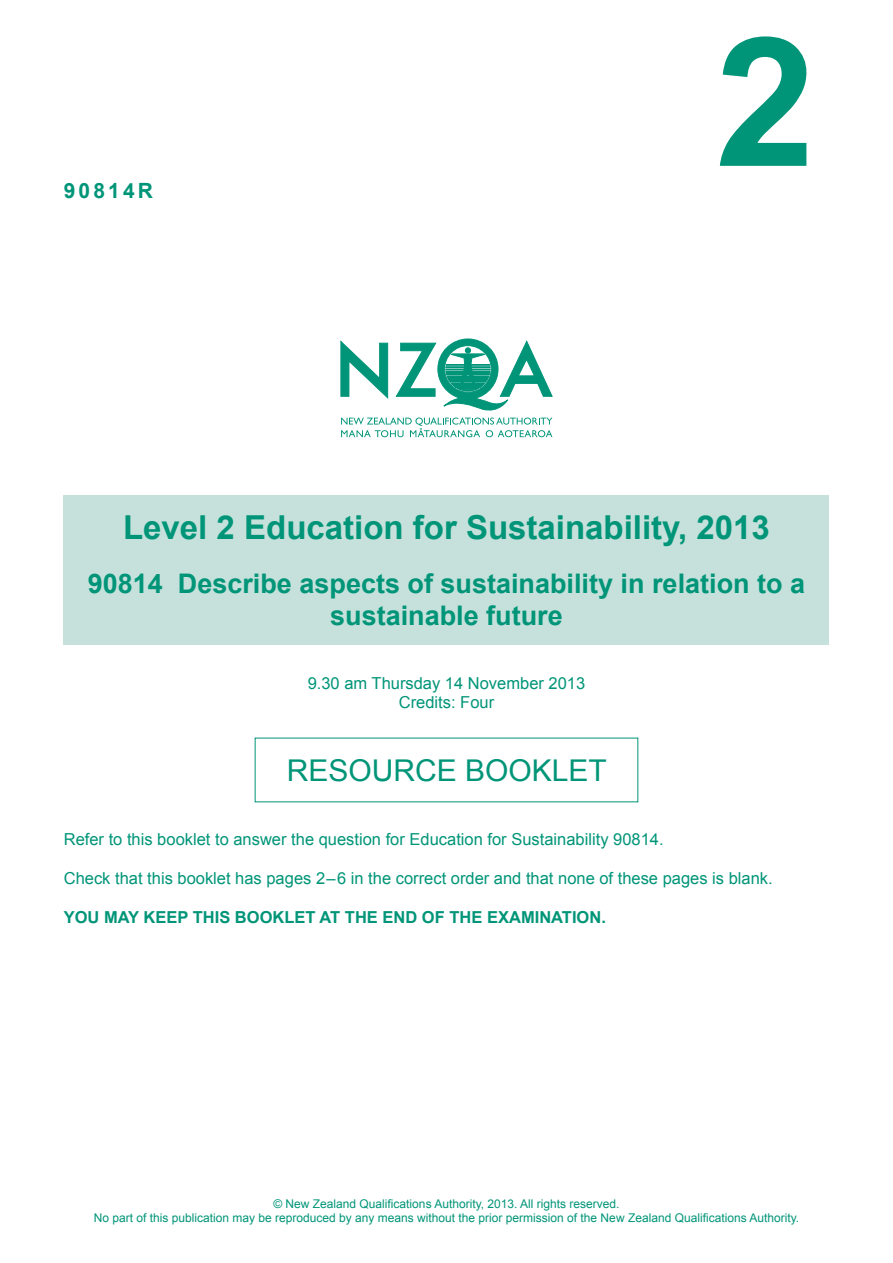
<style>
.page{position:relative;width:893px;height:1263px;background:#fff}
.page>*{position:absolute;margin:0;border:0;box-sizing:border-box;transform-origin:0 0}
.Level_ID__top_right{font:700 180px "Arial";color:#009578}
.t1{font:700 33px "Arial";color:#009578}
.t2{font:30px "Arial";color:#009578}
.t3{font:700 27px/32.4px "Arial";color:#009578;text-align:center}
.Standard_number{font:700 21px "Arial";letter-spacing:.15em;color:#009578}
.Instructions{font:16.5px "Arial";color:#009578}
.Instructions-2{font:700 16.5px "Arial";color:#009578}
.Exam_date___Credits{font:16.5px/19.8px "Arial";color:#009578;text-align:center}
.Copyright_notice{font:12px "Arial";color:#009578}
</style>
<div class="page">
<svg style="left:341px;top:339px;width:212px;height:98px"></svg>
<div style="left:64px;top:495px;width:765px;height:150px;background:#c6e1db"></div>
<p class="Standard_number" style="left:64px;top:177px;width:91px">90814R</p>
<p class="Level_ID__top_right" style="left:715px;top:-17px;width:102px">2</p>
<p class="t1" style="left:123px;top:506px;width:648px">Level 2 Education for Sustainability, 2013</p>
<p class="t3" style="left:88px;top:568px;width:719px">90814 Describe aspects of sustainability in relation to a sustainable future</p>
<p class="Exam_date___Credits" style="left:308px;top:673px;width:279px">9.30 am Thursday 14 November 2013<br>Credits: Four</p>
<p class="t2" style="left:287px;top:751px;width:322px">RESOURCE BOOKLET</p>
<p class="Instructions" style="left:64px;top:829px;width:601px">Refer to this booklet to answer the question for Education for Sustainability 90814.</p>
<p class="Instructions" style="left:64px;top:868px;width:710px">Check that this booklet has pages 2 – 6 in the correct order and that none of these pages is blank.</p>
<p class="Instructions-2" style="left:64px;top:906px;width:544px">YOU MAY KEEP THIS BOOKLET AT THE END OF THE EXAMINATION.</p>
<p class="Copyright_notice" style="left:273px;top:1196px;width:348px">© New Zealand Qualifications Authority, 2013. All rights reserved.</p>
<p class="Copyright_notice" style="left:94px;top:1210px;width:707px">No part of this publication may be reproduced by any means without the prior permission of the New Zealand Qualifications Authority.</p>
</div>
